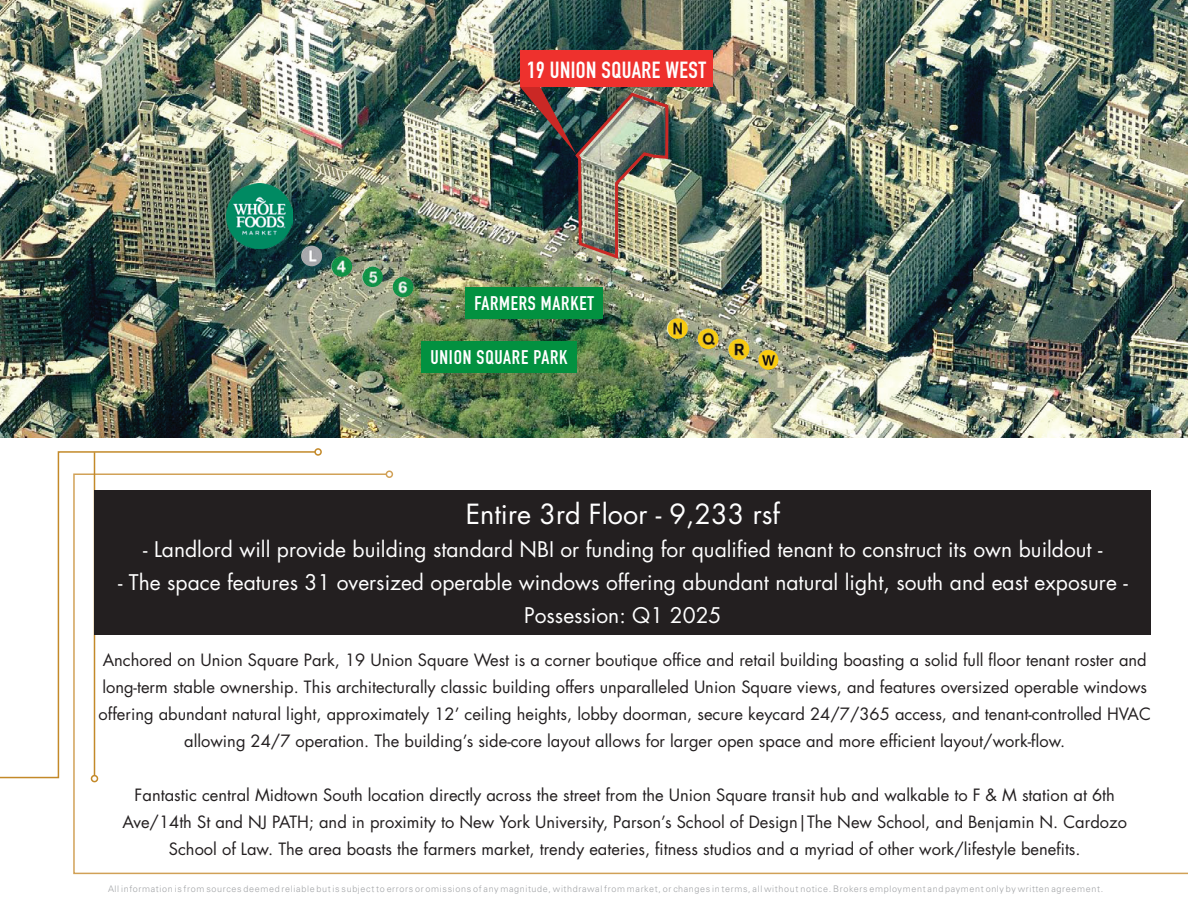
<style>
.page{position:relative;width:1188px;height:918px;background:#fff}
.page>*{position:absolute;margin:0;border:0;box-sizing:border-box;transform-origin:0 0}
.t1{font:27px "Futura Std";color:#fff}
.t2{font:22.95px "DIN Engschrift Std";letter-spacing:.02em;color:#fff}
.t3{font:21px "Futura Std";color:#fff}
.t4{font:19.5px "DIN Engschrift Std";letter-spacing:.04em;color:#fff}
.t5{font:16.5px/27px "Futura Std";color:#231f20;text-align:center}
.t6{font:300 9px "Univers LT Std";letter-spacing:.07em;color:#a1a3a6}
</style>
<div class="page">
<img style="left:1px;top:0;width:1186px;height:437px">
<div style="left:520px;top:50px;width:193px;height:37px;background:#ee312d"></div>
<div style="left:421px;top:341px;width:156px;height:32px;background:#029140"></div>
<div style="left:465px;top:287px;width:138px;height:32px;background:#029140"></div>
<img style="left:331px;top:256px;width:21px;height:21px">
<img style="left:362px;top:266px;width:21px;height:21px">
<img style="left:393px;top:277px;width:21px;height:20px">
<img style="left:301px;top:246px;width:21px;height:20px">
<img style="left:667px;top:318px;width:21px;height:21px">
<img style="left:698px;top:329px;width:21px;height:20px">
<img style="left:728px;top:339px;width:21px;height:21px">
<img style="left:520px;top:87px;width:150px;height:174px">
<img style="left:227px;top:183px;width:65px;height:65px">
<img style="left:758px;top:350px;width:20px;height:20px;border-radius:10px">
<svg style="left:0;top:451px;width:314px;height:328px"></svg>
<div style="left:314px;top:448px;width:8px;height:8px;border:2px solid #c38929;border-radius:50%"></div>
<svg style="left:72px;top:473px;width:1116px;height:402px"></svg>
<div style="left:386px;top:470px;width:7px;height:8px;border:2px solid #d1a157;border-radius:50%"></div>
<hr style="left:94px;top:452px;width:1px;height:324px;background:#c38929">
<div style="left:91px;top:775px;width:7px;height:7px;border:2px solid #c38929;border-radius:50%"></div>
<div style="left:94px;top:490px;width:1057px;height:145px;background:#231f20"></div>
<h2 class="t2" style="left:527px;top:56px;width:180px">19 UNION SQUARE WEST</h2>
<p class="t4" style="left:474px;top:292px;width:121px">FARMERS MARKET</p>
<p class="t4" style="left:430px;top:345px;width:139px">UNION SQUARE PARK</p>
<p class="t1" style="left:466px;top:497px;width:316px">Entire 3rd Floor - 9,233 rsf</p>
<p class="t3" style="left:143px;top:536px;width:961px">- Landlord will provide building standard NBI or funding for qualified tenant to construct its own buildout -</p>
<p class="t3" style="left:118px;top:569px;width:1011px">- The space features 31 oversized operable windows offering abundant natural light, south and east exposure -</p>
<p class="t3" style="left:524px;top:602px;width:199px">Possession: Q1 2025</p>
<p class="t5" style="left:99px;top:646px;width:1054px">Anchored on Union Square Park, 19 Union Square West is a corner boutique office and retail building boasting a solid full floor tenant roster and long-term stable ownership. This architecturally classic building offers unparalleled Union Square views, and features oversized operable windows offering abundant natural light, approximately 12’ ceiling heights, lobby doorman, secure keycard 24/7/365 access, and tenant-controlled HVAC allowing 24/7 operation. The building’s side-core layout allows for larger open space and more efficient layout/work-flow.</p>
<p class="t5" style="left:123px;top:781px;width:1006px">Fantastic central Midtown South location directly across the street from the Union Square transit hub and walkable to F &amp; M station at 6th<br>Ave/14th St and NJ PATH; and in proximity to New York University, Parson’s School of Design|The New School, and Benjamin N. Cardozo<br>School of Law. The area boasts the farmers market, trendy eateries, fitness studios and a myriad of other work/lifestyle benefits.</p>
<p class="t6" style="left:108px;top:883px;width:997px">All information is from sources deemed reliable but is subject to errors or omissions of any magnitude, withdrawal from market, or changes in terms, all without notice. Brokers employment and payment only by written agreement.</p>
</div>
